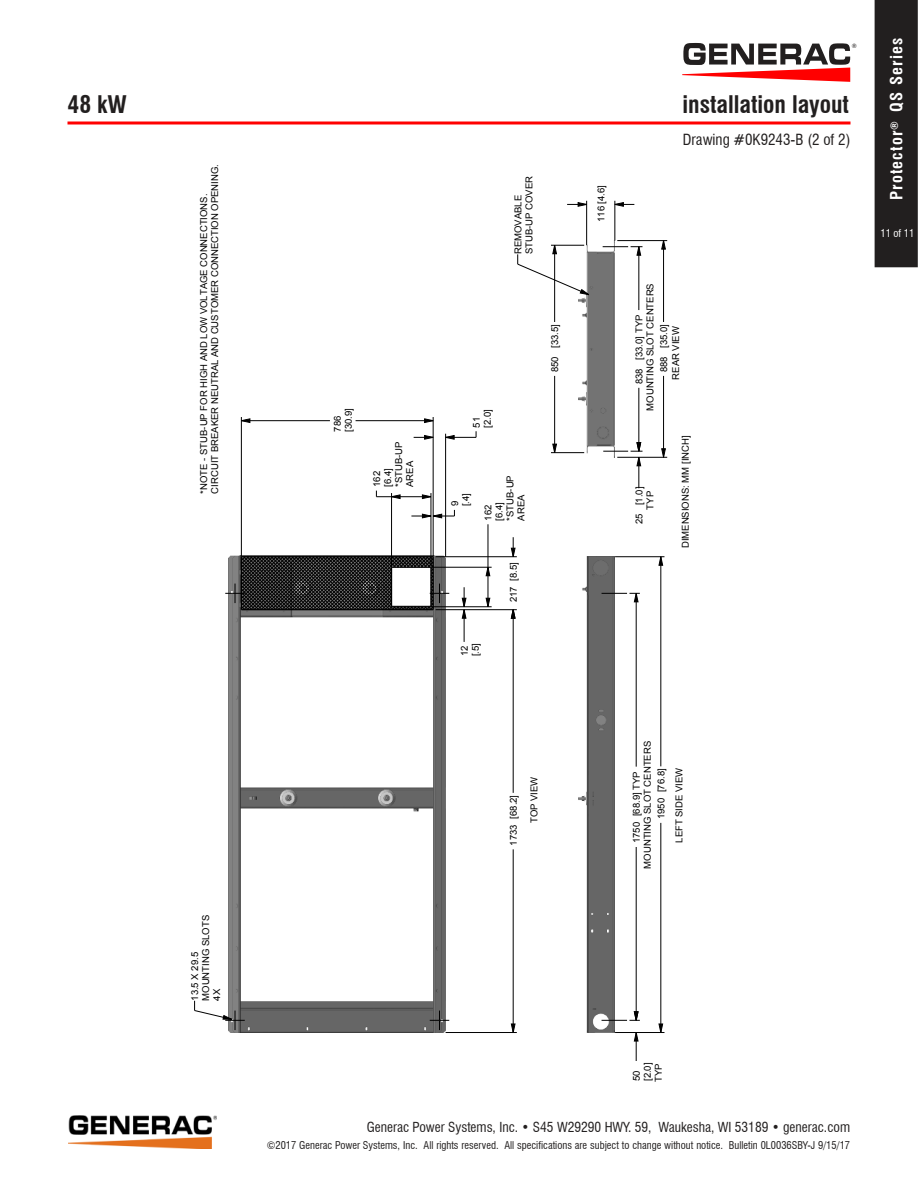
<style>
.page{position:relative;width:918px;height:1188px;background:#fff}
.page>*{position:absolute;margin:0;border:0;box-sizing:border-box;transform-origin:0 0}
.t1{font:700 condensed 23.7px "Swiss 721 BT";color:#221f1f}
.t2{font:700 condensed 16.5px "Swiss 721 BT";letter-spacing:.07em;color:#fff}
.t3{font:condensed 15px "Swiss 721 BT";color:#221f1f}
.t4{font:condensed 13.5px "Swiss 721 BT";color:#221f1f}
.t5{font:condensed 10.5px "Swiss 721 BT";color:#221f1f}
.t6{font:condensed 10.5px "Swiss 721 BT";color:#fff}
.t7{font:9.45px/10.9px "Arial";color:#000}
.t8{font:6px "Swiss 721 BT";color:#221f1f}
</style>
<div class="page">
<div style="left:875px;top:0;width:43px;height:267px;background:#221f1f"></div>
<hr style="left:68px;top:121px;width:783px;height:3px;background:#f00">
<img style="left:228px;top:611px;width:218px;height:422px">
<img style="left:578px;top:556px;width:37px;height:477px">
<img style="left:578px;top:241px;width:37px;height:213px">
<svg style="left:485px;top:597px;width:6px;height:10px"></svg>
<svg style="left:485px;top:566px;width:6px;height:11px"></svg>
<svg style="left:446px;top:435px;width:9px;height:5px"></svg>
<svg style="left:424px;top:418px;width:9px;height:5px"></svg>
<svg style="left:242px;top:418px;width:9px;height:5px"></svg>
<svg style="left:422px;top:494px;width:9px;height:5px"></svg>
<svg style="left:392px;top:494px;width:9px;height:5px"></svg>
<svg style="left:658px;top:1023px;width:5px;height:9px"></svg>
<svg style="left:658px;top:557px;width:5px;height:9px"></svg>
<svg style="left:661px;top:448px;width:5px;height:9px"></svg>
<svg style="left:661px;top:241px;width:5px;height:9px"></svg>
<svg style="left:552px;top:443px;width:5px;height:9px"></svg>
<svg style="left:511px;top:1023px;width:5px;height:9px"></svg>
<svg style="left:511px;top:610px;width:5px;height:9px"></svg>
<hr style="left:446px;top:1032px;width:71px;height:1px;background:#000">
<hr style="left:513px;top:610px;width:1px;height:183px;background:#000">
<hr style="left:513px;top:849px;width:1px;height:184px;background:#000">
<svg style="left:511px;top:537px;width:5px;height:19px"></svg>
<hr style="left:488px;top:524px;width:1px;height:83px;background:#000">
<hr style="left:464px;top:610px;width:1px;height:32px;background:#000">
<svg style="left:462px;top:587px;width:5px;height:32px"></svg>
<hr style="left:445px;top:434px;width:1px;height:123px;background:#000">
<hr style="left:433px;top:417px;width:1px;height:140px;background:#000">
<hr style="left:431px;top:493px;width:1px;height:73px;background:#000">
<hr style="left:391px;top:493px;width:1px;height:73px;background:#000">
<hr style="left:241px;top:417px;width:1px;height:140px;background:#000">
<hr style="left:436px;top:609px;width:81px;height:1px;background:#000">
<hr style="left:432px;top:607px;width:60px;height:1px;background:#000">
<hr style="left:432px;top:567px;width:60px;height:1px;background:#000">
<hr style="left:436px;top:556px;width:81px;height:1px;background:#000">
<svg style="left:411px;top:510px;width:44px;height:9px"></svg>
<hr style="left:376px;top:496px;width:55px;height:1px;background:#000">
<hr style="left:446px;top:437px;width:30px;height:1px;background:#000">
<svg style="left:414px;top:435px;width:20px;height:5px"></svg>
<hr style="left:241px;top:420px;width:89px;height:1px;background:#000">
<hr style="left:356px;top:420px;width:77px;height:1px;background:#000">
<hr style="left:615px;top:1032px;width:49px;height:1px;background:#000">
<hr style="left:661px;top:557px;width:1px;height:209px;background:#000">
<hr style="left:661px;top:823px;width:1px;height:210px;background:#000">
<hr style="left:636px;top:593px;width:1px;height:174px;background:#000">
<svg style="left:634px;top:1033px;width:5px;height:28px"></svg>
<hr style="left:636px;top:847px;width:1px;height:173px;background:#000">
<hr style="left:615px;top:556px;width:49px;height:1px;background:#000">
<hr style="left:617px;top:457px;width:50px;height:1px;background:#000">
<hr style="left:551px;top:452px;width:33px;height:1px;background:#000">
<hr style="left:663px;top:241px;width:1px;height:81px;background:#000">
<hr style="left:663px;top:376px;width:1px;height:81px;background:#000">
<hr style="left:639px;top:247px;width:1px;height:63px;background:#000">
<hr style="left:639px;top:457px;width:1px;height:31px;background:#000">
<hr style="left:639px;top:388px;width:1px;height:63px;background:#000">
<hr style="left:615px;top:201px;width:1px;height:40px;background:#000">
<hr style="left:586px;top:201px;width:1px;height:44px;background:#000">
<hr style="left:554px;top:245px;width:1px;height:77px;background:#000">
<hr style="left:554px;top:376px;width:1px;height:77px;background:#000">
<svg style="left:517px;top:244px;width:73px;height:51px"></svg>
<hr style="left:551px;top:245px;width:33px;height:1px;background:#000">
<hr style="left:617px;top:240px;width:50px;height:1px;background:#000">
<svg style="left:614px;top:202px;width:20px;height:5px"></svg>
<svg style="left:567px;top:202px;width:20px;height:5px"></svg>
<svg style="left:430px;top:1011px;width:19px;height:19px"></svg>
<svg style="left:194px;top:1001px;width:51px;height:29px"></svg>
<svg style="left:225px;top:556px;width:224px;height:55px;background:#4d4d4d"></svg>
<svg style="left:602px;top:1011px;width:38px;height:10px"></svg>
<svg style="left:602px;top:593px;width:38px;height:10px"></svg>
<svg style="left:603px;top:442px;width:40px;height:25px"></svg>
<svg style="left:603px;top:246px;width:40px;height:10px"></svg>
<img style="left:68px;top:1115px;width:149px;height:34px">
<svg style="left:682px;top:43px;width:168px;height:39px"></svg>
<p class="t8" style="left:852px;top:44px;width:7px">®</p>
<h1 class="t1" style="left:68px;top:94px;width:61px">48 kW</h1>
<h1 class="t1" style="left:683px;top:94px;width:168px">installation layout</h1>
<p class="t7" style="left:199px;top:494px;width:331px;rotate:-90deg">*NOTE - STUB-UP FOR HIGH AND LOW VOLTAGE CONNECTIONS.<br>CIRCUIT BREAKER NEUTRAL AND CUSTOMER CONNECTION OPENING.</p>
<p class="t7" style="left:333px;top:432px;width:25px;rotate:-90deg">786 [30.9]</p>
<p class="t7" style="left:372px;top:487px;width:47px;rotate:-90deg">162<br>[6.4] *STUB-UP<br>AREA</p>
<p class="t7" style="left:513px;top:254px;width:80px;rotate:-90deg">REMOVABLE<br>STUB-UP COVER</p>
<p class="t7" style="left:472px;top:428px;width:20px;rotate:-90deg">51 [2.0]</p>
<p class="t7" style="left:450px;top:506px;width:15px;rotate:-90deg">9 [.4]</p>
<p class="t7" style="left:484px;top:521px;width:47px;rotate:-90deg">162<br>[6.4] *STUB-UP<br>AREA</p>
<p class="t7" style="left:509px;top:602px;width:41px;rotate:-90deg">217 [8.5]</p>
<p class="t7" style="left:460px;top:656px;width:15px;rotate:-90deg">12 [.5]</p>
<p class="t7" style="left:550px;top:372px;width:50px;rotate:-90deg">850 [33.5]</p>
<p class="t7" style="left:596px;top:222px;width:38px;rotate:-90deg">116 [4.6]</p>
<h3 class="t3" style="left:683px;top:133px;width:169px">Drawing #0K9243-B (2 of 2)</h3>
<p class="t7" style="left:635px;top:411px;width:129px;text-align:center;rotate:-90deg">838 [33.0] TYP<br>MOUNTING SLOT CENTERS</p>
<p class="t7" style="left:659px;top:372px;width:50px;rotate:-90deg">888 [35.0]</p>
<p class="t7" style="left:671px;top:380px;width:55px;rotate:-90deg">REAR VIEW</p>
<p class="t7" style="left:635px;top:510px;width:24px;text-indent:-14px;rotate:-90deg">25 [1.0]<br>TYP</p>
<p class="t7" style="left:681px;top:548px;width:114px;rotate:-90deg">DIMENSIONS: MM [INCH]</p>
<h2 class="t2" style="left:890px;top:200px;width:164px;rotate:-90deg">Protector<sup>®</sup> QS Series</h2>
<p class="t6" style="left:880px;top:229px;width:35px">11 of 11</p>
<p class="t7" style="left:190px;top:1001px;width:87px;rotate:-90deg">13.5 X 29.5<br>MOUNTING SLOTS<br>4X</p>
<p class="t7" style="left:509px;top:846px;width:52px;rotate:-90deg">1733 [68.2]</p>
<p class="t7" style="left:632px;top:869px;width:129px;text-align:center;rotate:-90deg">1750 [68.9] TYP<br>MOUNTING SLOT CENTERS</p>
<p class="t7" style="left:529px;top:823px;width:48px;rotate:-90deg">TOP VIEW</p>
<p class="t7" style="left:674px;top:843px;width:77px;rotate:-90deg">LEFT SIDE VIEW</p>
<p class="t7" style="left:657px;top:819px;width:52px;rotate:-90deg">1950 [76.8]</p>
<p class="t7" style="left:632px;top:1082px;width:21px;rotate:-90deg">50 [2.0]<br>TYP</p>
<h3 class="t4" style="left:367px;top:1122px;width:485px">Generac Power Systems, Inc. • S45 W29290 HWY. 59, Waukesha, WI 53189 • generac.com</h3>
<p class="t5" style="left:267px;top:1141px;width:585px">©2017 Generac Power Systems, Inc. All rights reserved. All specifications are subject to change without notice. Bulletin 0L0036SBY-J 9/15/17</p>
</div>
